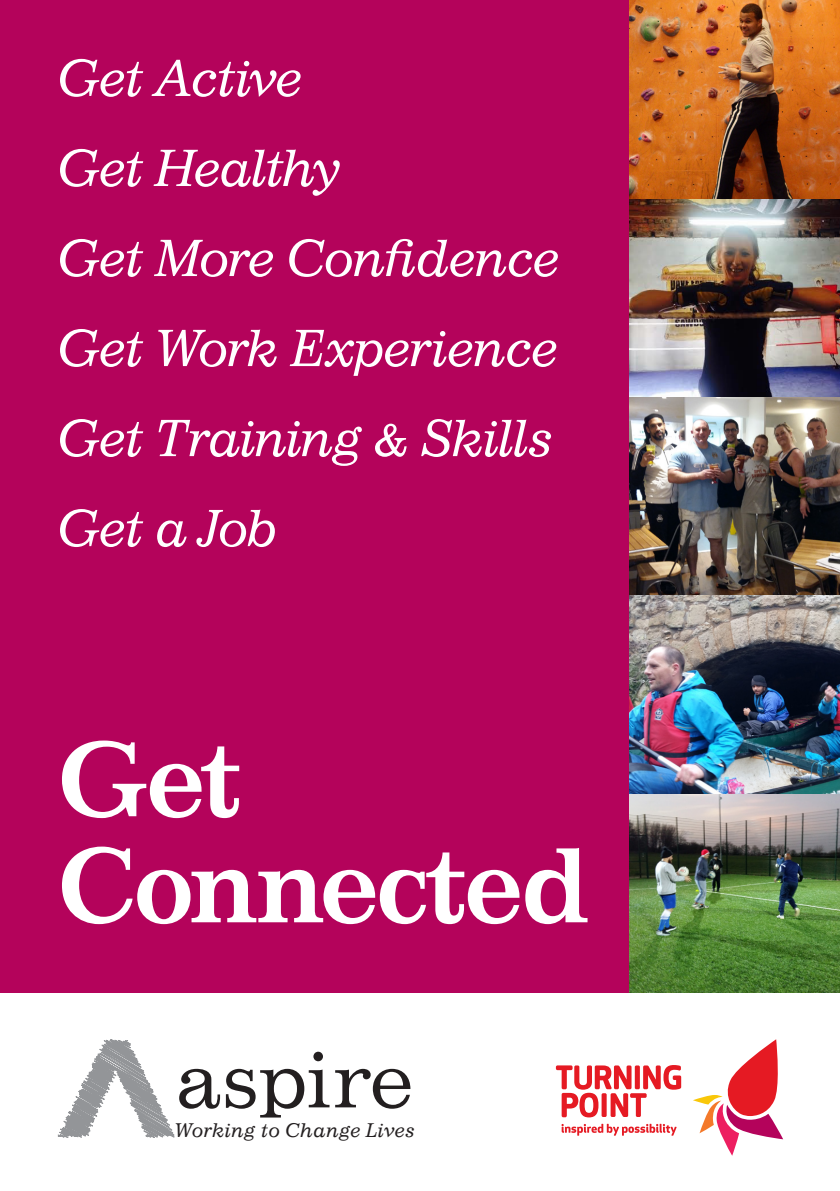
<style>
.page{position:relative;width:840px;height:1191px;background:#fff}
.page>*{position:absolute;margin:0;border:0;box-sizing:border-box;transform-origin:0 0}
.t1{font:700 102px/106px "Impressum";letter-spacing:-.04em;color:#fff}
.t2{font:italic 50px "Impressum";letter-spacing:-.04em;color:#fff}
.t3{font:italic 19px "Impressum";letter-spacing:.005em;color:#231f20}
</style>
<div class="page">
<div style="left:0;top:0;width:839px;height:992px;background:#b4035b"></div>
<img style="left:629px;top:0;width:210px;height:992px">
<svg style="left:58px;top:1039px;width:162px;height:99px"></svg>
<svg style="left:226px;top:1068px;width:103px;height:49px"></svg>
<svg style="left:335px;top:1068px;width:75px;height:40px"></svg>
<div style="left:313px;top:1051px;width:10px;height:10px;background:#231f20;border-radius:50%"></div>
<svg style="left:693px;top:1039px;width:89px;height:116px"></svg>
<svg style="left:561px;top:1123px;width:115px;height:12px"></svg>
<svg style="left:555px;top:1065px;width:125px;height:52px"></svg>
<p class="t2" style="left:57px;top:48px;width:247px">Get Active</p>
<p class="t2" style="left:57px;top:138px;width:285px">Get Healthy</p>
<p class="t2" style="left:57px;top:228px;width:504px">Get More Confidence</p>
<p class="t2" style="left:57px;top:318px;width:502px">Get Work Experience</p>
<p class="t2" style="left:57px;top:408px;width:497px">Get Training &amp; Skills</p>
<p class="t2" style="left:57px;top:498px;width:222px">Get a Job</p>
<p class="t1" style="left:57px;top:726px;width:533px">Get<br>Connected</p>
<p class="t3" style="left:174px;top:1118px;width:241px">Working to Change Lives</p>
</div>
